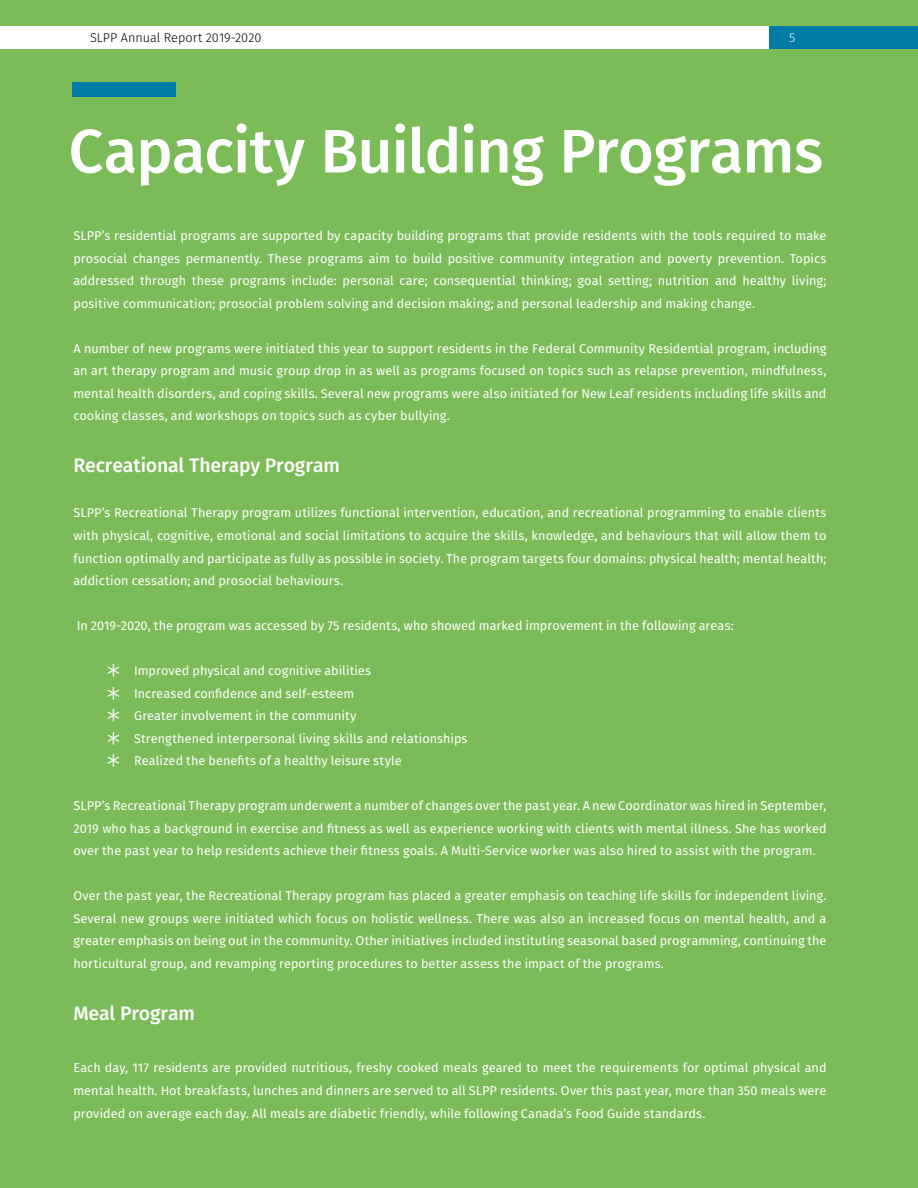
<style>
.page{position:relative;width:918px;height:1188px;background:#7bbb58}
.page>*{position:absolute;margin:0;border:0;box-sizing:border-box;transform-origin:0 0}
.t1{font:500 61.5px "Fira Sans";letter-spacing:-.01em;color:#fff}
.t2{font:500 19.5px "Fira Sans";letter-spacing:-.005em;color:#fff}
.t3{font:12.75px/22.5px "Fira Sans";letter-spacing:.005em;color:#fff;text-align:justify}
.t4{font:300 12.75px "Fira Sans";color:#000}
.t5{font:300 12.75px "Fira Sans";color:#fff}
</style>
<div class="page">
<div style="left:72px;top:82px;width:104px;height:15px;background:#007ba6"></div>
<div style="left:769px;top:26px;width:149px;height:23px;background:#007ba6"></div>
<div style="left:0;top:26px;width:769px;height:23px;background:#fff"></div>
<p class="t4" style="left:90px;top:28px;width:173px">SLPP Annual Report 2019-2020</p>
<p class="t5" style="left:789px;top:28px;width:8px">5</p>
<h1 class="t1" style="left:69px;top:102px;width:756px">Capacity Building Programs</h1>
<p class="t3" style="left:73px;top:224px;width:755px">SLPP’s residential programs are supported by capacity building programs that provide residents with the tools required to make prosocial changes permanently. These programs aim to build positive community integration and poverty prevention. Topics addressed through these programs include: personal care; consequential thinking; goal setting; nutrition and healthy living; positive communication; prosocial problem solving and decision making; and personal leadership and making change.</p>
<p class="t3" style="left:73px;top:336px;width:755px">A number of new programs were initiated this year to support residents in the Federal Community Residential program, including an art therapy program and music group drop in as well as programs focused on topics such as relapse prevention, mindfulness, mental health disorders, and coping skills. Several new programs were also initiated for New Leaf residents including life skills and cooking classes, and workshops on topics such as cyber bullying.</p>
<h2 class="t2" style="left:73px;top:450px;width:268px">Recreational Therapy Program</h2>
<p class="t3" style="left:73px;top:501px;width:755px">SLPP’s Recreational Therapy program utilizes functional intervention, education, and recreational programming to enable clients with physical, cognitive, emotional and social limitations to acquire the skills, knowledge, and behaviours that will allow them to function optimally and participate as fully as possible in society. The program targets four domains: physical health; mental health; addiction cessation; and prosocial behaviours.</p>
<p class="t3" style="left:77px;top:614px;width:659px">In 2019-2020, the program was accessed by 75 residents, who showed marked improvement in the following areas:</p>
<p class="t3" style="left:134px;top:659px;width:335px;text-align:left">Improved physical and cognitive abilities<br>Increased confidence and self-esteem<br>Greater involvement in the community<br>Strengthened interpersonal living skills and relationships Realized the benefits of a healthy leisure style</p>
<p class="t3" style="left:73px;top:794px;width:755px">SLPP’s Recreational Therapy program underwent a number of changes over the past year. A new Coordinator was hired in September, 2019 who has a background in exercise and fitness as well as experience working with clients with mental illness. She has worked over the past year to help residents achieve their fitness goals. A Multi-Service worker was also hired to assist with the program.</p>
<p class="t3" style="left:73px;top:884px;width:755px">Over the past year, the Recreational Therapy program has placed a greater emphasis on teaching life skills for independent living.<br>Several new groups were initiated which focus on holistic wellness. There was also an increased focus on mental health, and a greater emphasis on being out in the community. Other initiatives included instituting seasonal based programming, continuing the horticultural group, and revamping reporting procedures to better assess the impact of the programs.</p>
<h2 class="t2" style="left:73px;top:998px;width:123px">Meal Program</h2>
<p class="t3" style="left:73px;top:1056px;width:755px">Each day, 117 residents are provided nutritious, freshy cooked meals geared to meet the requirements for optimal physical and mental health. Hot breakfasts, lunches and dinners are served to all SLPP residents. Over this past year, more than 350 meals were provided on average each day. All meals are diabetic friendly, while following Canada’s Food Guide standards.</p>
</div>
